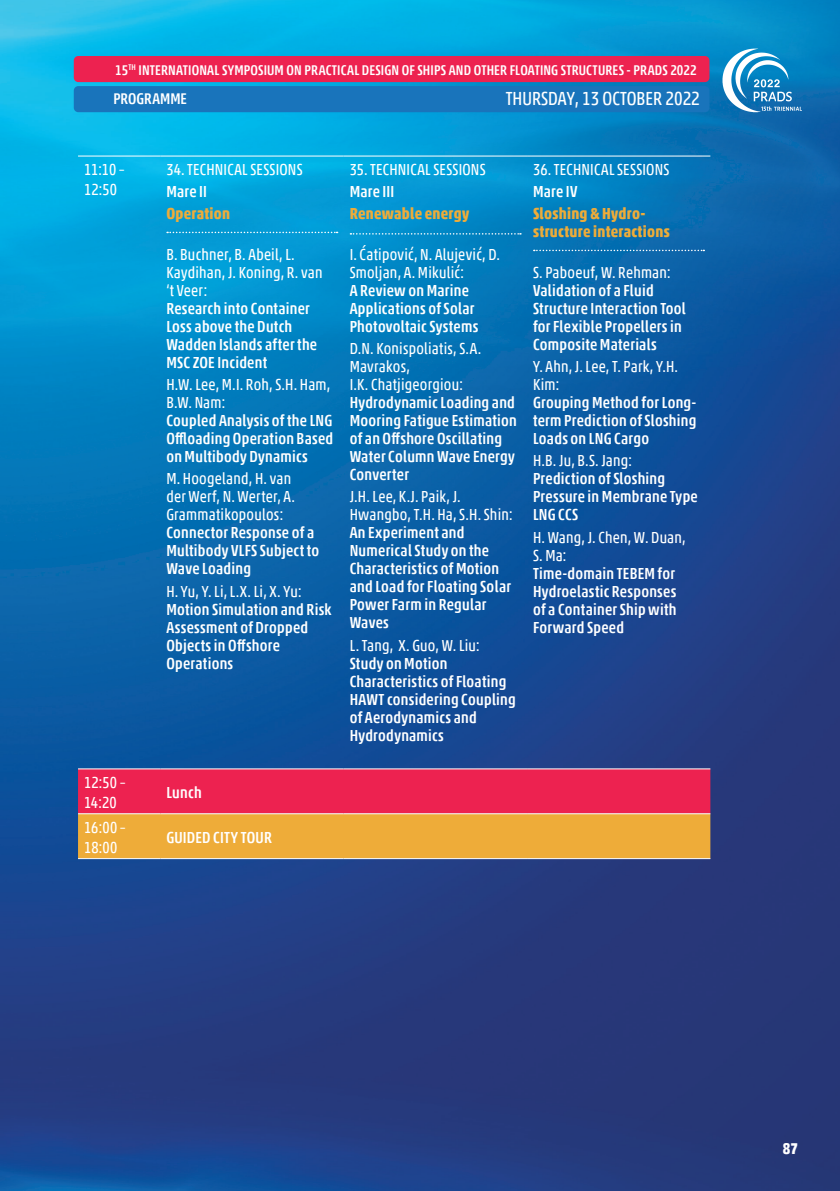
<style>
.page{position:relative;width:840px;height:1191px;background:#fff}
.page>*{position:absolute;margin:0;border:0;box-sizing:border-box;transform-origin:0 0}
.Chairman_R{font:condensed 19px "Akko Pro";color:#fff}
.t1{font:500 condensed 16px/18px "Akko Pro";letter-spacing:.015em;color:#fff}
.t2{font:condensed 16px/18px "Akko Pro";letter-spacing:.015em;color:#fff}
.t3{font:700 condensed 16px/18px "Akko Pro";letter-spacing:.02em;color:#eeac39}
.t4{font:500 condensed 15.6px "Akko Pro";color:#fff}
.t5{font:700 condensed 15.6px "Akko Pro";color:#fff}
.t6{font:500 condensed 14.2px "Akko Pro";letter-spacing:.01em;color:#fff}
</style>
<div class="page">
<img style="left:0;top:0;width:839px;height:1191px">
<div style="left:74px;top:86px;width:635px;height:26px;background:#1974bb;border-radius:5px"></div>
<div style="left:74px;top:56px;width:635px;height:26px;background:#ed2250;border-radius:5px"></div>
<svg style="left:722px;top:49px;width:79px;height:63px"></svg>
<svg style="left:78px;top:769px;width:632px;height:89px;background:#ed6845"></svg>
<hr style="left:78px;top:156px;width:82px;height:1px;background:#fff">
<hr style="left:160px;top:156px;width:183px;height:1px;background:#fff">
<hr style="left:343px;top:156px;width:183px;height:1px;background:#fff">
<hr style="left:526px;top:156px;width:184px;height:1px;background:#fff">
<hr style="left:78px;top:768px;width:82px;height:1px;background:#fff">
<hr style="left:160px;top:768px;width:183px;height:1px;background:#fff">
<hr style="left:343px;top:768px;width:183px;height:1px;background:#fff">
<hr style="left:526px;top:768px;width:184px;height:1px;background:#fff">
<hr style="left:78px;top:813px;width:82px;height:1px;background:#fff">
<hr style="left:160px;top:813px;width:183px;height:1px;background:#fff">
<hr style="left:343px;top:813px;width:183px;height:1px;background:#fff">
<hr style="left:526px;top:813px;width:184px;height:1px;background:#fff">
<hr style="left:78px;top:858px;width:82px;height:1px;background:#fff">
<hr style="left:160px;top:858px;width:183px;height:1px;background:#fff">
<hr style="left:343px;top:858px;width:183px;height:1px;background:#fff">
<hr style="left:526px;top:858px;width:184px;height:1px;background:#fff">
<svg style="left:167px;top:232px;width:170px;height:1px"></svg>
<svg style="left:350px;top:233px;width:170px;height:2px"></svg>
<svg style="left:533px;top:250px;width:171px;height:1px"></svg>
<p class="t6" style="left:115px;top:61px;width:582px">15<sup>TH</sup> INTERNATIONAL SYMPOSIUM ON PRACTICAL DESIGN OF SHIPS AND OTHER FLOATING STRUCTURES - PRADS 2022</p>
<p class="t4" style="left:113px;top:89px;width:75px">PROGRAMME</p>
<p class="Chairman_R" style="left:505px;top:86px;width:195px">THURSDAY, 13 OCTOBER 2022</p>
<p class="t2" style="left:84px;top:159px;width:42px;line-height:20px">11:10 –<br>12:50</p>
<p class="t2" style="left:166px;top:160px;width:138px">34. TECHNICALSESSIONS</p>
<p class="t1" style="left:166px;top:182px;width:42px">Mare II</p>
<p class="t3" style="left:166px;top:205px;width:65px">Operation</p>
<p class="t2" style="left:166px;top:245px;width:158px">B. Buchner, B. Abeil, L.<br>Kaydihan, J. Koning, R. van ‘t Veer:</p>
<p class="t1" style="left:166px;top:299px;width:152px">Research into Container<br>Loss above the Dutch<br>Wadden Islands after the<br>MSC ZOE Incident</p>
<p class="t2" style="left:166px;top:375px;width:165px">H.W. Lee, M.I. Roh, S.H. Ham,<br>B.W. Nam:</p>
<p class="t1" style="left:166px;top:411px;width:168px;text-align:justify">Coupled Analysis of the LNG Offloading Operation Based on Multibody Dynamics</p>
<p class="t2" style="left:166px;top:469px;width:130px">M. Hoogeland, H. van der Werf, N. Werter, A.<br>Grammatikopoulos:</p>
<p class="t1" style="left:166px;top:523px;width:154px">Connector Response of a<br>Multibody VLFS Subject to<br>Wave Loading</p>
<p class="t2" style="left:166px;top:582px;width:137px">H. Yu, Y. Li, L.X. Li, X. Yu:</p>
<p class="t1" style="left:166px;top:600px;width:167px">Motion Simulation and Risk<br>Assessment of Dropped<br>Objects in Offshore<br>Operations</p>
<p class="t2" style="left:84px;top:772px;width:43px;line-height:20px">12:50 –<br>14:20</p>
<p class="t1" style="left:166px;top:783px;width:37px">Lunch</p>
<p class="t2" style="left:84px;top:817px;width:43px;line-height:20px">16:00 –<br>18:00</p>
<p class="t1" style="left:166px;top:828px;width:107px">GUIDED CITY TOUR</p>
<p class="t2" style="left:349px;top:160px;width:137px">35. TECHNICALSESSIONS</p>
<p class="t1" style="left:349px;top:182px;width:46px">Mare III</p>
<p class="t3" style="left:349px;top:205px;width:121px">Renewable energy</p>
<p class="t2" style="left:349px;top:245px;width:152px">I. Ćatipović, N. Alujević, D.<br>Smoljan, A. Mikulić:</p>
<p class="t1" style="left:349px;top:281px;width:130px">A Review on Marine<br>Applications of Solar<br>Photovoltaic Systems</p>
<p class="t2" style="left:349px;top:339px;width:133px">D.N. Konispoliatis, S.A.<br>Mavrakos,<br>I.K. Chatjigeorgiou:</p>
<p class="t1" style="left:349px;top:393px;width:169px">Hydrodynamic Loading and<br>Mooring Fatigue Estimation of an Offshore Oscillating<br>Water Column Wave Energy<br>Converter</p>
<p class="t2" style="left:349px;top:487px;width:165px">J.H. Lee, K.J. Paik, J.<br>Hwangbo, T.H. Ha, S.H. Shin:</p>
<p class="t1" style="left:349px;top:523px;width:163px">An Experiment and<br>Numerical Study on the<br>Characteristics of Motion and Load for Floating Solar<br>Power Farm in Regular<br>Waves</p>
<p class="t2" style="left:349px;top:636px;width:132px">L. Tang, X. Guo, W. Liu:</p>
<p class="t1" style="left:349px;top:654px;width:167px">Study on Motion<br>Characteristics of Floating<br>HAWT considering Coupling of Aerodynamics and<br>Hydrodynamics</p>
<p class="t2" style="left:532px;top:160px;width:138px">36. TECHNICALSESSIONS</p>
<p class="t1" style="left:532px;top:182px;width:46px">Mare IV</p>
<p class="t3" style="left:532px;top:205px;width:138px">Sloshing &amp; Hydro&shy;structure interactions</p>
<p class="t2" style="left:532px;top:263px;width:139px">S. Paboeuf, W. Rehman:</p>
<p class="t1" style="left:532px;top:281px;width:154px">Validation of a Fluid<br>Structure Interaction Tool for Flexible Propellers in<br>Composite Materials</p>
<p class="t2" style="left:532px;top:357px;width:147px">Y. Ahn, J. Lee, T. Park, Y.H.<br>Kim:</p>
<p class="t1" style="left:532px;top:393px;width:165px;text-align:justify">Grouping Method for Long&shy;term Prediction of Sloshing Loads on LNG Cargo</p>
<p class="t2" style="left:532px;top:451px;width:101px">H.B. Ju, B.S. Jang:</p>
<p class="t1" style="left:532px;top:469px;width:166px">Prediction of Sloshing<br>Pressure in Membrane Type<br>LNG CCS</p>
<p class="t2" style="left:532px;top:528px;width:154px">H. Wang, J. Chen, W. Duan,<br>S. Ma:</p>
<p class="t1" style="left:532px;top:564px;width:145px;text-align:justify">Time-domain TEBEM for Hydroelastic Responses of a Container Ship with Forward Speed</p>
<p class="t5" style="left:782px;top:1138px;width:17px">87</p>
</div>
